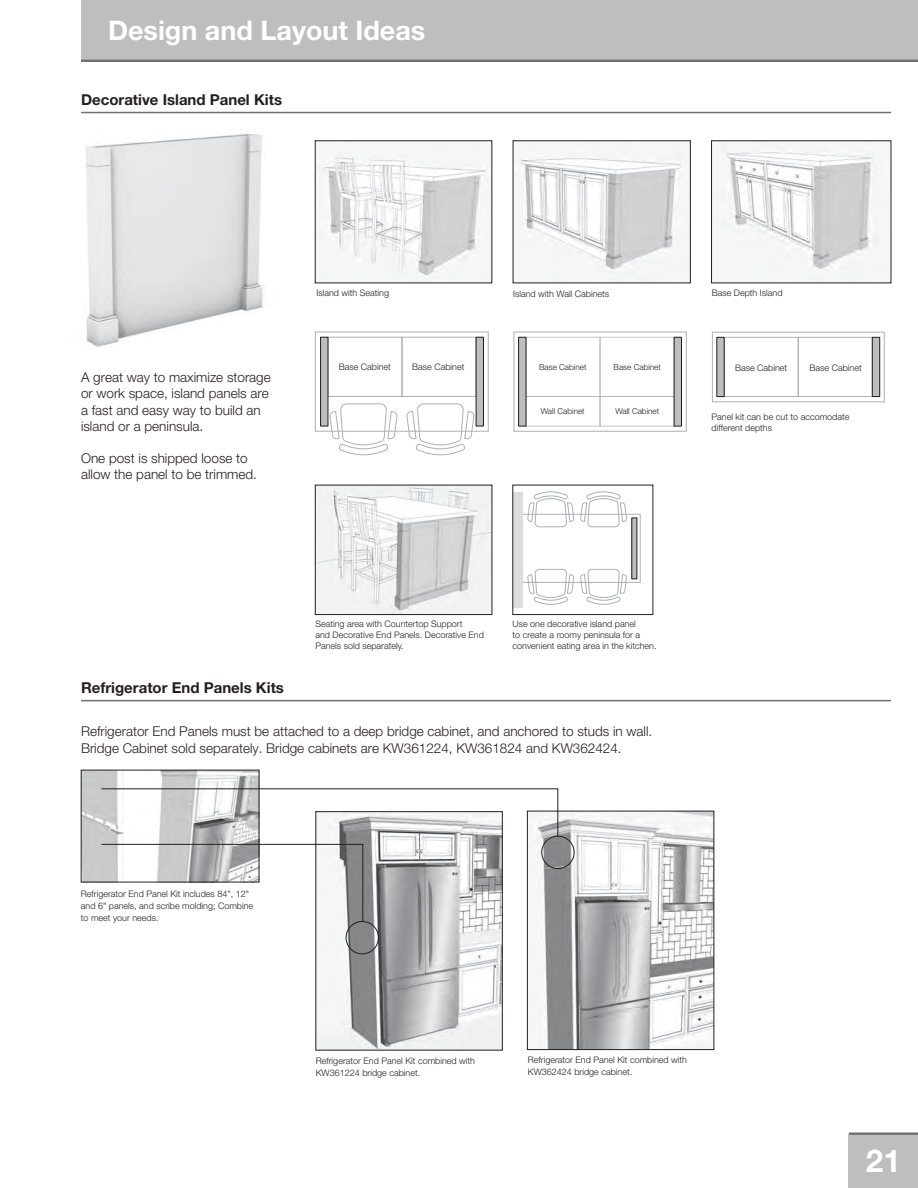
<style>
.page{position:relative;width:918px;height:1188px;background:#fff}
.page>*{position:absolute;margin:0;border:0;box-sizing:border-box;transform-origin:0 0}
.t1{font:700 31.5px "Helvetica Neue LT Std";color:#fff}
.t2{font:700 27px "Helvetica Neue LT Std";color:#fff}
.t3{font:700 15px "Helvetica Neue LT Std";color:#231f20}
.t4{font:300 13.5px/16.2px "Helvetica Neue LT Std";color:#231f20}
.t5{font:300 9px/10.8px "Helvetica Neue LT Std";color:#231f20}
.t6{font:300 8.1px "Helvetica Neue LT Std";color:#231f20}
</style>
<div class="page">
<div style="left:849px;top:1134px;width:69px;height:54px;background:#bcbec0"></div>
<div style="left:81px;top:0;width:837px;height:62px;background:#bcbec0"></div>
<hr style="left:81px;top:60px;width:837px;height:2px;background:#6d6f71">
<hr style="left:849px;top:1132px;width:69px;height:3px;background:#6d6f71">
<hr style="left:81px;top:112px;width:810px;height:1px;background:#6d6f71">
<img style="left:515px;top:143px;width:174px;height:138px">
<img style="left:713px;top:143px;width:176px;height:138px">
<img style="left:317px;top:143px;width:173px;height:138px">
<img style="left:317px;top:487px;width:173px;height:126px">
<div style="left:315px;top:485px;width:177px;height:130px;border:1px solid #231f20"></div>
<img style="left:86px;top:133px;width:177px;height:214px">
<div style="left:315px;top:332px;width:174px;height:100px;border:1px solid #adb0b2"></div>
<div style="left:328px;top:337px;width:74px;height:60px;border:1px solid #adb0b2"></div>
<div style="left:402px;top:337px;width:74px;height:60px;border:1px solid #adb0b2"></div>
<svg style="left:406px;top:403px;width:68px;height:52px"></svg>
<svg style="left:329px;top:403px;width:69px;height:52px"></svg>
<div style="left:321px;top:337px;width:7px;height:89px;background:#bcbec0"></div>
<div style="left:320px;top:337px;width:8px;height:89px;border:1px solid #231f20"></div>
<div style="left:476px;top:337px;width:7px;height:89px;background:#bcbec0"></div>
<div style="left:476px;top:337px;width:8px;height:89px;border:1px solid #231f20"></div>
<div style="left:712px;top:332px;width:173px;height:70px;border:1px solid #adb0b2"></div>
<div style="left:724px;top:337px;width:75px;height:60px;border:1px solid #adb0b2"></div>
<div style="left:798px;top:337px;width:75px;height:60px;border:1px solid #adb0b2"></div>
<div style="left:717px;top:337px;width:7px;height:60px;background:#bcbec0"></div>
<div style="left:872px;top:337px;width:8px;height:60px;background:#bcbec0"></div>
<div style="left:872px;top:337px;width:8px;height:60px;border:1px solid #231f20"></div>
<div style="left:522px;top:514px;width:118px;height:69px;border:1px solid #adb0b2"></div>
<div style="left:632px;top:518px;width:5px;height:61px;background:#bcbec0"></div>
<div style="left:513px;top:492px;width:10px;height:116px;background:#dcddde"></div>
<svg style="left:580px;top:569px;width:47px;height:36px"></svg>
<svg style="left:527px;top:569px;width:47px;height:36px"></svg>
<svg style="left:580px;top:492px;width:47px;height:35px"></svg>
<svg style="left:527px;top:492px;width:47px;height:35px"></svg>
<div style="left:514px;top:332px;width:173px;height:100px;border:1px solid #adb0b2"></div>
<div style="left:600px;top:337px;width:74px;height:60px;border:1px solid #adb0b2"></div>
<div style="left:526px;top:337px;width:74px;height:60px;border:1px solid #adb0b2"></div>
<div style="left:600px;top:396px;width:74px;height:30px;border:1px solid #adb0b2"></div>
<div style="left:526px;top:396px;width:74px;height:30px;border:1px solid #adb0b2"></div>
<div style="left:674px;top:337px;width:8px;height:89px;background:#bcbec0"></div>
<div style="left:674px;top:337px;width:8px;height:89px;border:1px solid #231f20"></div>
<div style="left:519px;top:337px;width:7px;height:89px;background:#bcbec0"></div>
<div style="left:518px;top:337px;width:8px;height:89px;border:1px solid #231f20"></div>
<hr style="left:81px;top:700px;width:810px;height:1px;background:#6d6f71">
<img style="left:529px;top:813px;width:183px;height:235px">
<div style="left:527px;top:811px;width:187px;height:239px;border:1px solid #231f20"></div>
<img style="left:318px;top:838px;width:183px;height:210px">
<div style="left:316px;top:811px;width:187px;height:239px;border:1px solid #231f20"></div>
<img style="left:83px;top:772px;width:174px;height:108px">
<div style="left:81px;top:770px;width:178px;height:112px;border:1px solid #231f20"></div>
<svg style="left:101px;top:788px;width:458px;height:50px"></svg>
<div style="left:541px;top:836px;width:34px;height:33px;border:1px solid #231f20;border-radius:50%"></div>
<svg style="left:101px;top:844px;width:263px;height:78px"></svg>
<div style="left:346px;top:921px;width:33px;height:33px;border:1px solid #231f20;border-radius:50%"></div>
<h2 class="t2" style="left:108px;top:14px;width:319px">Design and Layout Ideas</h2>
<h3 class="t3" style="left:81px;top:90px;width:203px">Decorative Island Panel Kits</h3>
<h3 class="t4" style="left:81px;top:369px;width:191px">A great way to maximize storage or work space, island panels are a fast and easy way to build an island or a peninsula.</h3>
<h3 class="t4" style="left:81px;top:450px;width:178px">One post is shipped loose to allow the panel to be trimmed.</h3>
<p class="t5" style="left:316px;top:287px;width:74px">Island with Seating</p>
<p class="t5" style="left:513px;top:288px;width:98px">Island with Wall Cabinets</p>
<p class="t5" style="left:712px;top:287px;width:72px">Base Depth Island</p>
<p class="t5" style="left:339px;top:361px;width:54px">Base Cabinet</p>
<p class="t5" style="left:412px;top:361px;width:54px">Base Cabinet</p>
<p class="t6" style="left:539px;top:362px;width:49px">Base Cabinet</p>
<p class="t6" style="left:541px;top:407px;width:45px">Wall Cabinet</p>
<p class="t6" style="left:614px;top:362px;width:49px">Base Cabinet</p>
<p class="t6" style="left:615px;top:407px;width:45px">Wall Cabinet</p>
<p class="t5" style="left:735px;top:362px;width:54px">Base Cabinet</p>
<p class="t5" style="left:810px;top:362px;width:54px">Base Cabinet</p>
<p class="t5" style="left:712px;top:411px;width:139px">Panel kit can be cut to accomodate different depths</p>
<p class="t5" style="left:315px;top:619px;width:170px">Seating area with Countertop Support<br>and Decorative End Panels. Decorative End<br>Panels sold separately.</p>
<p class="t5" style="left:513px;top:619px;width:145px">Use one decorative island panel<br>to create a roomy peninsula for a convenient eating area in the kitchen.</p>
<h3 class="t3" style="left:81px;top:679px;width:205px">Refrigerator End Panels Kits</h3>
<h3 class="t4" style="left:81px;top:723px;width:573px">Refrigerator End Panels must be attached to a deep bridge cabinet, and anchored to studs in wall.<br>Bridge Cabinet sold separately. Bridge cabinets are KW361224, KW361824 and KW362424.</h3>
<p class="t5" style="left:81px;top:887px;width:174px;line-height:12px">Refrigerator End Panel Kit includes 84", 12" and 6" panels, and scribe molding; Combine to meet your needs.</p>
<p class="t5" style="left:316px;top:1055px;width:161px;line-height:12px">Refrigerator End Panel Kit combined with<br>KW361224 bridge cabinet.</p>
<p class="t5" style="left:528px;top:1054px;width:161px;line-height:12px">Refrigerator End Panel Kit combined with<br>KW362424 bridge cabinet.</p>
<h1 class="t1" style="left:866px;top:1142px;width:37px">21</h1>
</div>
